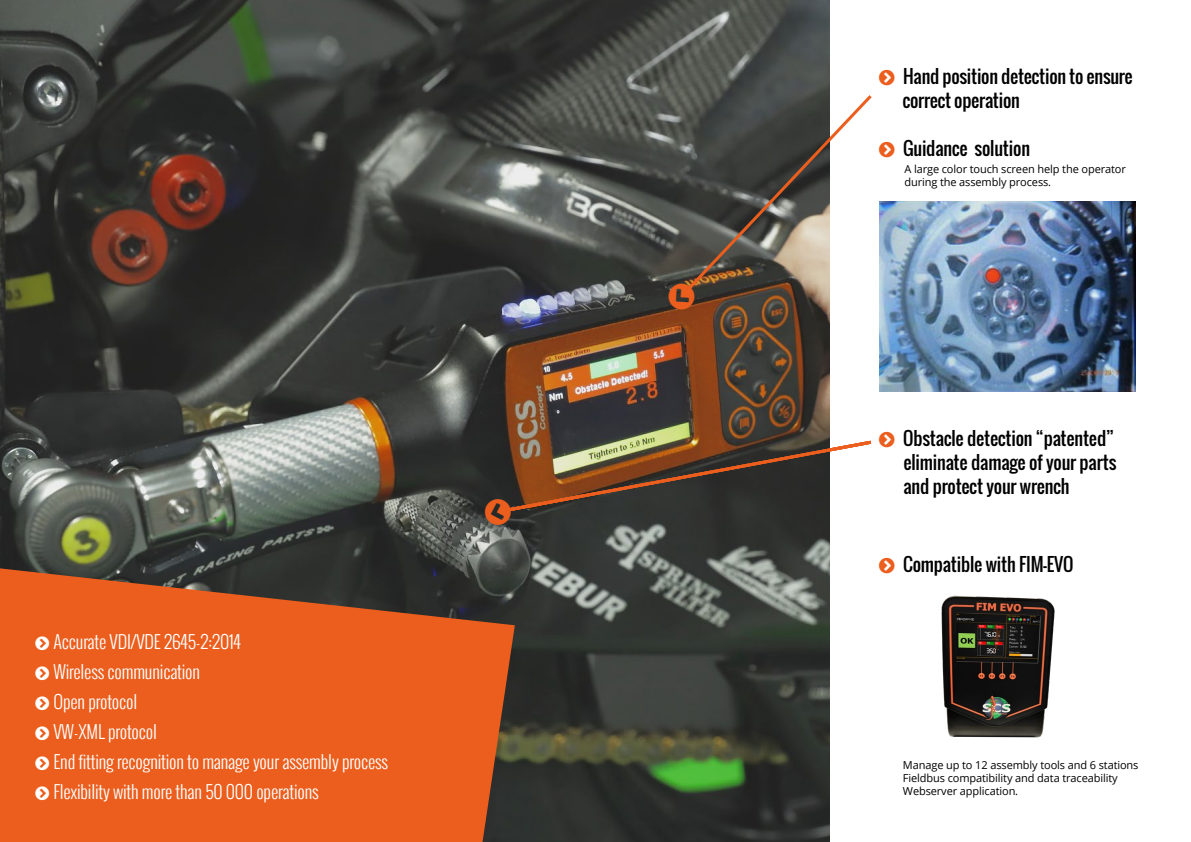
<style>
.page{position:relative;width:1191px;height:842px;background:#fff}
.page>*{position:absolute;margin:0;border:0;box-sizing:border-box;transform-origin:0 0}
.t1{font:300 18px/30px "Oswald";letter-spacing:-.01em;color:#fff}
.t2{font:18px/24px "Oswald";letter-spacing:-.01em;color:#000}
.t3{font:11px/13.2px "Open Sans";letter-spacing:-.01em;color:#000}
</style>
<div class="page">
<img style="left:0;top:0;width:581px;height:842px">
<svg style="left:0;top:568px;width:515px;height:274px;background:#d2581f"></svg>
<img style="left:581px;top:0;width:248px;height:842px">
<img style="left:941px;top:595px;width:114px;height:143px">
<img style="left:879px;top:202px;width:256px;height:189px">
<svg style="left:35px;top:637px;width:14px;height:13px"></svg>
<svg style="left:35px;top:667px;width:14px;height:13px"></svg>
<svg style="left:35px;top:697px;width:14px;height:13px"></svg>
<svg style="left:35px;top:727px;width:14px;height:13px"></svg>
<svg style="left:35px;top:757px;width:14px;height:13px"></svg>
<svg style="left:35px;top:787px;width:14px;height:13px"></svg>
<svg style="left:482px;top:431px;width:390px;height:97px;background:#655546"></svg>
<svg style="left:663px;top:92px;width:231px;height:223px"></svg>
<h1 class="t1" style="left:53px;top:627px;width:336px">Accurate VDI/VDE 2645-2:2014<br>Wireless communication<br>Open protocol<br>VW-XML protocol<br>End fitting recognition to manage your assembly process<br>Flexibility with more than 50 000 operations</h1>
<h1 class="t2" style="left:902px;top:64px;width:231px">Hand position detection to ensure correct operation</h1>
<h1 class="t2" style="left:903px;top:136px;width:128px">Guidance solution</h1>
<p class="t3" style="left:904px;top:162px;width:223px">A large color touch screen help the operator during the assembly process.</p>
<h1 class="t2" style="left:903px;top:426px;width:215px">Obstacle detection “patented” eliminate damage of your parts and protect your wrench</h1>
<h1 class="t2" style="left:903px;top:552px;width:172px">Compatible with FIM-EVO</h1>
<p class="t3" style="left:903px;top:758px;width:237px">Manage up to 12 assembly tools and 6 stations<br>Fieldbus compatibility and data traceability<br>Webserver application.</p>
</div>
